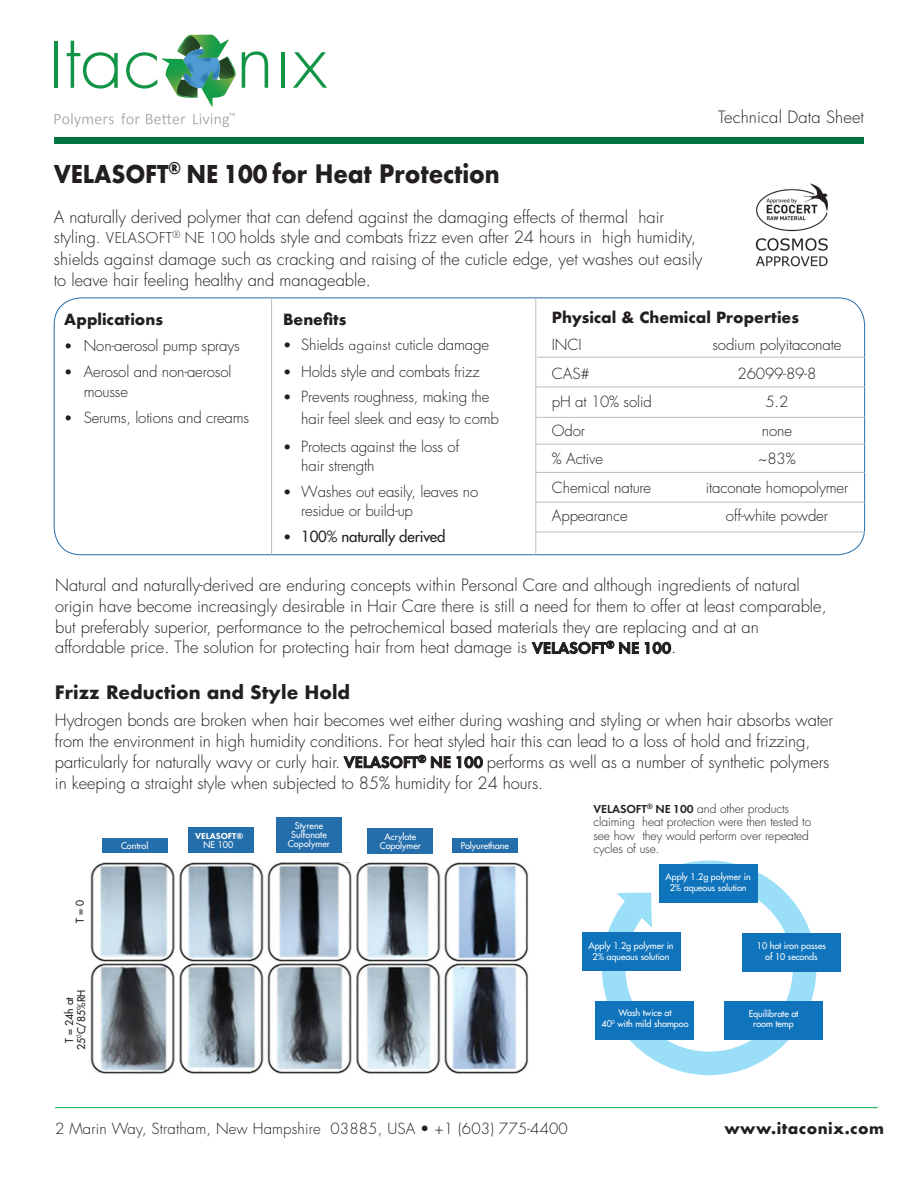
<style>
.page{position:relative;width:918px;height:1188px;background:#fff}
.page>*{position:absolute;margin:0;border:0;box-sizing:border-box;transform-origin:0 0}
.t1{font:700 24.75px "Futura";letter-spacing:-.005em;color:#231f20;scale:.91 1}
.t2{font:700 18px "Futura";color:#231f20}
.t3{font:300 16.5px/21px "Futura";color:#231f20}
.t4{font:300 15px/19.5px "Futura";letter-spacing:-.01em;color:#231f20}
.t5{font:300 15px "Futura";letter-spacing:.01em;color:#231f20}
.t6{font:700 15px "Futura";color:#231f20}
.t7{font:15px "Futura";letter-spacing:-.01em;color:#231f20}
.t8{font:700 15px "Futura";letter-spacing:.03em;color:#231f20}
.t9{font:300 12px/13.5px "Futura";letter-spacing:-.005em;color:#231f20}
.t10{font:10.5px/12px "Futura";letter-spacing:-.005em;color:#231f20;text-align:center}
.t11{font:9px/10.5px "Futura";letter-spacing:-.005em;color:#fff;text-align:center}
.t12{font:800 9px "Futura PT";letter-spacing:-.005em;color:#fff}
.s1{font-family:"Futura PT";font-size:27px}
.s2{font-family:"Futura PT"}
.s3{font-size:13.5px}
.s4{font-weight:300;font-size:13.5px}
.s5{font-family:"Futura PT";font-weight:600}
</style>
<div class="page">
<div style="left:55px;top:137px;width:809px;height:6px;background:#007140"></div>
<hr style="left:55px;top:1107px;width:823px;height:1px;background:#00ab4d">
<img style="left:755px;top:183px;width:74px;height:84px">
<svg style="left:54px;top:113px;width:60px;height:14px"></svg>
<svg style="left:121px;top:113px;width:19px;height:11px"></svg>
<svg style="left:146px;top:114px;width:39px;height:10px"></svg>
<svg style="left:193px;top:113px;width:42px;height:14px"></svg>
<hr style="left:54px;top:41px;width:4px;height:47px;background:#129446">
<svg style="left:67px;top:41px;width:51px;height:48px"></svg>
<hr style="left:282px;top:52px;width:3px;height:36px;background:#129446">
<svg style="left:293px;top:52px;width:34px;height:36px"></svg>
<svg style="left:126px;top:34px;width:142px;height:73px"></svg>
<img style="left:90px;top:863px;width:438px;height:211px">
<div style="left:102px;top:838px;width:65px;height:15px;background:#246eab"></div>
<div style="left:452px;top:838px;width:66px;height:15px;background:#246eab"></div>
<div style="left:188px;top:827px;width:66px;height:26px;background:#246eab"></div>
<div style="left:368px;top:828px;width:65px;height:25px;background:#246eab"></div>
<div style="left:276px;top:817px;width:66px;height:35px;background:#246eab"></div>
<svg style="left:602px;top:861px;width:214px;height:214px"></svg>
<svg style="left:615px;top:870px;width:48px;height:58px"></svg>
<div style="left:659px;top:864px;width:98px;height:38px;background:#1074bc"></div>
<div style="left:582px;top:933px;width:98px;height:38px;background:#1074bc"></div>
<div style="left:742px;top:933px;width:99px;height:39px;background:#1074bc"></div>
<div style="left:724px;top:1001px;width:99px;height:38px;background:#1074bc"></div>
<div style="left:596px;top:1001px;width:98px;height:38px;background:#1074bc"></div>
<hr style="left:271px;top:297px;width:1px;height:258px;background:#bcbdc0">
<hr style="left:535px;top:298px;width:1px;height:257px;background:#bcbdc0">
<hr style="left:537px;top:357px;width:328px;height:1px;background:#bcbdc0">
<hr style="left:536px;top:387px;width:329px;height:1px;background:#bcbdc0">
<hr style="left:536px;top:417px;width:329px;height:1px;background:#bcbdc0">
<hr style="left:536px;top:444px;width:329px;height:1px;background:#bcbdc0">
<hr style="left:536px;top:472px;width:329px;height:1px;background:#bcbdc0">
<hr style="left:536px;top:502px;width:329px;height:1px;background:#bcbdc0">
<hr style="left:536px;top:532px;width:329px;height:1px;background:#bcbdc0">
<h1 class="t1" style="left:54px;top:155px;width:492px"><span class="s1">VELASOFT</span><sup>®</sup> <span class="s1">NE 100</span> for Heat Protection</h1>
<p class="t3" style="left:54px;top:207px;width:650px">A naturally derived polymer that can defend against the damaging effects of thermal hair styling. <span class="s2">VELASOFT</span><sup>®</sup> <span class="s2">NE 100</span> holds style and combats frizz even after 24 hours in high humidity, shields against damage such as cracking and raising of the cuticle edge, yet washes out easily to leave hair feeling healthy and manageable.</p>
<p class="t3" style="left:718px;top:107px;width:147px">Technical Data Sheet</p>
<p class="t6" style="left:64px;top:308px;width:100px">Applications</p>
<p class="t4" style="left:64px;top:336px;width:177px"><span class="s3">•</span> Non-aerosol pump sprays</p>
<p class="t4" style="left:84px;top:362px;width:149px;text-indent:-20px"><span class="s3">•</span> Aerosol and non-aerosol mousse</p>
<p class="t4" style="left:64px;top:408px;width:186px"><span class="s3">•</span> Serums, lotions and creams</p>
<p class="t6" style="left:283px;top:308px;width:65px">Benefits</p>
<p class="t4" style="left:283px;top:335px;width:207px"><span class="s3">•</span> Shields <span class="s2">against</span> cuticle damage</p>
<p class="t4" style="left:283px;top:361px;width:198px"><span class="s3">•</span> Holds style and combats frizz</p>
<p class="t4" style="left:301px;top:386px;width:199px;line-height:21.8px;text-indent:-18px"><span class="s3">•</span> Prevents roughness, making the hair feel sleek and easy to comb</p>
<p class="t4" style="left:301px;top:437px;width:160px;text-indent:-18px"><span class="s3">•</span> Protects against the loss of hair strength</p>
<p class="t4" style="left:301px;top:482px;width:179px;text-indent:-18px"><span class="s3">•</span> Washes out easily, leaves no residue or build-up</p>
<p class="t7" style="left:283px;top:527px;width:164px"><span class="s4">•</span> 100% naturally derived</p>
<p class="t6" style="left:552px;top:307px;width:249px">Physical &amp; Chemical Properties</p>
<p class="t4" style="left:552px;top:335px;width:31px">INCI</p>
<p class="t4" style="left:712px;top:335px;width:130px">sodium polyitaconate</p>
<p class="t4" style="left:552px;top:364px;width:39px">CAS#</p>
<p class="t4" style="left:738px;top:364px;width:80px">26099-89-8</p>
<p class="t4" style="left:552px;top:392px;width:101px">pH at 10% solid</p>
<p class="t4" style="left:765px;top:392px;width:24px">5.2</p>
<p class="t4" style="left:552px;top:421px;width:35px">Odor</p>
<p class="t4" style="left:762px;top:421px;width:32px">none</p>
<p class="t4" style="left:552px;top:449px;width:53px">% Active</p>
<p class="t4" style="left:758px;top:449px;width:39px">~83%</p>
<p class="t4" style="left:552px;top:478px;width:101px">Chemical nature</p>
<p class="t4" style="left:706px;top:478px;width:144px">itaconate homopolymer</p>
<p class="t4" style="left:552px;top:506px;width:77px">Appearance</p>
<p class="t4" style="left:726px;top:506px;width:103px">off-white powder</p>
<p class="t3" style="left:55px;top:574px;width:773px">Natural and naturally-derived are enduring concepts within Personal Care and although ingredients of natural origin have become increasingly desirable in Hair Care there is still a need for them to offer at least comparable, but preferably superior, performance to the petrochemical based materials they are replacing and at an affordable price. The solution for protecting hair from heat damage is <span class="s5">VELASOFT</span><sup>®</sup> <span class="s5">NE 100</span>.</p>
<p class="t2" style="left:55px;top:679px;width:297px">Frizz Reduction and Style Hold</p>
<p class="t3" style="left:55px;top:710px;width:780px">Hydrogen bonds are broken when hair becomes wet either during washing and styling or when hair absorbs water from the environment in high humidity conditions. For heat styled hair this can lead to a loss of hold and frizzing, particularly for naturally wavy or curly hair. <span class="s5">VELASOFT</span><sup>®</sup> <span class="s5">NE 100</span> performs as well as a number of synthetic polymers in keeping a straight style when subjected to 85% humidity for 24 hours.</p>
<p class="t9" style="left:593px;top:802px;width:219px"><span class="s5">VELASOFT</span><sup>®</sup> <span class="s5">NE 100</span> and other products claiming heat protection were then tested to see how they would perform over repeated cycles of use.</p>
<p class="t11" style="left:288px;top:821px;width:44px;line-height:9px">Styrene<br>Sulfonate<br>Copolymer</p>
<p class="t12" style="left:195px;top:831px;width:49px">VELASOFT®</p>
<p class="t11" style="left:204px;top:840px;width:31px">NE 100</p>
<p class="t11" style="left:380px;top:832px;width:43px;line-height:9px">Acrylate<br>Copolymer</p>
<p class="t11" style="left:121px;top:840px;width:29px">Control</p>
<p class="t11" style="left:461px;top:840px;width:50px">Polyurethane</p>
<p class="t10" style="left:74px;top:923px;width:24px;rotate:-90deg">T = 0</p>
<p class="t10" style="left:63px;top:1050px;width:62px;rotate:-90deg">T = 24h at<br>25<sup>0</sup>C/85%RH</p>
<p class="t11" style="left:666px;top:872px;width:87px">Apply 1.2g polymer in<br>2% aqueous solution</p>
<p class="t11" style="left:588px;top:940px;width:87px">Apply 1.2g polymer in<br>2% aqueous solution</p>
<p class="t11" style="left:757px;top:940px;width:70px">10 hot iron passes of 10 seconds</p>
<p class="t11" style="left:602px;top:1008px;width:88px">Wash twice at<br>40<sup>0</sup> with mild shampoo</p>
<p class="t11" style="left:749px;top:1008px;width:51px">Equilibrate at room temp</p>
<p class="t5" style="left:55px;top:1119px;width:514px">2 Marin Way, Stratham, New Hampshire 03885, USA • +1 (603) 775-4400</p>
<p class="t8" style="left:725px;top:1118px;width:161px">www.itaconix.com</p>
</div>
